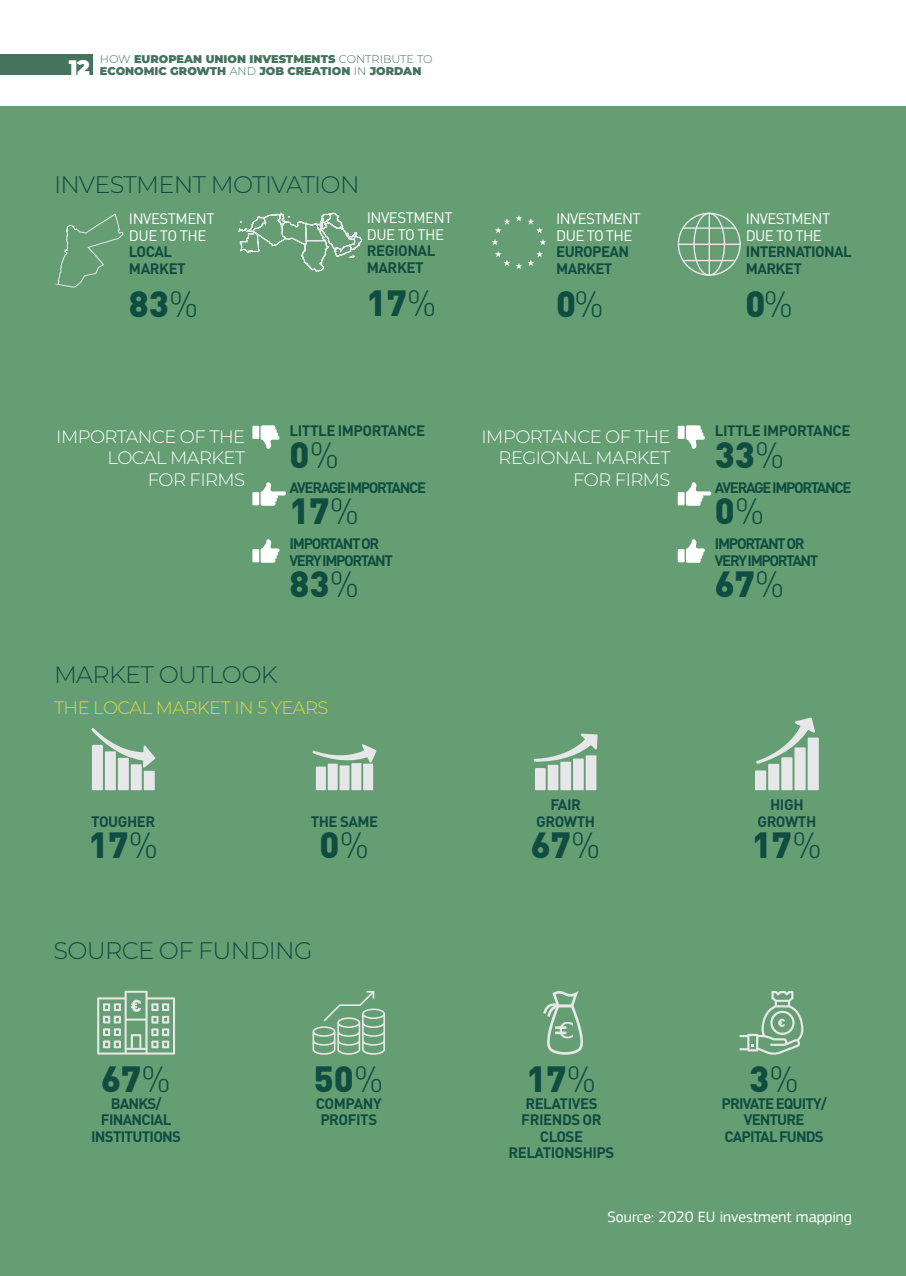
<style>
.page{position:relative;width:906px;height:1276px;background:#fff}
.page>*{position:absolute;margin:0;border:0;box-sizing:border-box;transform-origin:0 0}
.t1{font:900 36px "DIN Pro";color:#0f4d41}
.t2{font:300 24px "Montserrat";letter-spacing:-.03em;color:#0f4d41}
.t3{font:300 18px/21.6px "Montserrat";letter-spacing:-.03em;color:#fff}
.t4{font:300 18px "Montserrat";letter-spacing:-.03em;color:#dbd94b}
.t5{font:15.75px "PF Square Sans Pro";color:#fff}
.t6{font:700 15px/16.5px "DIN Pro";letter-spacing:-.045em;color:#0f4d41}
.t7{font:700 15px/16.5px "DIN Pro";letter-spacing:-.09em;color:#0f4d41}
.t8{font:15px/16.5px "DIN Pro";letter-spacing:-.04em;color:#fff}
.t9{font:900 11.25px/12px "Montserrat";color:#45735d}
.s1{font-weight:300}
.s2{font-size:21px;color:#fff}
</style>
<div class="page">
<div style="left:0;top:106px;width:906px;height:1170px;background:#669e74"></div>
<div style="left:0;top:54px;width:92px;height:21px;background:#45735d"></div>
<svg style="left:686px;top:482px;width:25px;height:24px"></svg>
<div style="left:677px;top:492px;width:7px;height:13px;background:#fff"></div>
<svg style="left:686px;top:539px;width:19px;height:24px"></svg>
<div style="left:677px;top:549px;width:7px;height:13px;background:#fff"></div>
<svg style="left:686px;top:425px;width:19px;height:24px"></svg>
<div style="left:677px;top:426px;width:7px;height:13px;background:#fff"></div>
<div style="left:144px;top:771px;width:11px;height:19px;background:#e6e7e8"></div>
<div style="left:131px;top:764px;width:11px;height:26px;background:#e6e7e8"></div>
<div style="left:118px;top:758px;width:11px;height:32px;background:#e6e7e8"></div>
<div style="left:105px;top:751px;width:11px;height:39px;background:#e6e7e8"></div>
<svg style="left:91px;top:728px;width:64px;height:40px"></svg>
<div style="left:92px;top:745px;width:11px;height:45px;background:#e6e7e8"></div>
<div style="left:535px;top:768px;width:11px;height:22px;background:#e6e7e8"></div>
<div style="left:547px;top:765px;width:11px;height:25px;background:#e6e7e8"></div>
<div style="left:560px;top:761px;width:11px;height:29px;background:#e6e7e8"></div>
<div style="left:573px;top:758px;width:11px;height:32px;background:#e6e7e8"></div>
<svg style="left:534px;top:733px;width:63px;height:29px"></svg>
<div style="left:585px;top:755px;width:11px;height:35px;background:#e6e7e8"></div>
<div style="left:755px;top:770px;width:11px;height:20px;background:#e6e7e8"></div>
<div style="left:768px;top:764px;width:11px;height:26px;background:#e6e7e8"></div>
<div style="left:781px;top:757px;width:11px;height:33px;background:#e6e7e8"></div>
<div style="left:794px;top:747px;width:11px;height:43px;background:#e6e7e8"></div>
<svg style="left:756px;top:717px;width:59px;height:47px"></svg>
<div style="left:807px;top:737px;width:12px;height:53px;background:#e6e7e8"></div>
<svg style="left:543px;top:991px;width:40px;height:63px"></svg>
<svg style="left:739px;top:991px;width:64px;height:64px"></svg>
<svg style="left:97px;top:990px;width:68px;height:64px"></svg>
<svg style="left:677px;top:212px;width:64px;height:64px"></svg>
<svg style="left:54px;top:213px;width:70px;height:75px"></svg>
<svg style="left:165px;top:482px;width:121px;height:573px"></svg>
<svg style="left:312px;top:239px;width:73px;height:816px"></svg>
<svg style="left:238px;top:212px;width:124px;height:263px"></svg>
<svg style="left:495px;top:251px;width:48px;height:18px"></svg>
<svg style="left:492px;top:239px;width:6px;height:6px"></svg>
<svg style="left:540px;top:239px;width:6px;height:6px"></svg>
<svg style="left:495px;top:215px;width:48px;height:18px"></svg>
<p class="t9" style="left:69px;top:52px;width:365px;text-indent:31px"><span class="s1">HOW</span> EUROPEAN UNION INVESTMENTS <span class="s1">CONTRIBUTE TO<br></span><span class="s2">12</span> ECONOMIC GROWTH <span class="s1">AND</span> JOB CREATION <span class="s1">IN</span> JORDAN</p>
<h2 class="t2" style="left:54px;top:168px;width:121px">INVESTMENT</h2>
<h2 class="t2" style="left:211px;top:168px;width:91px">MOTIVATION</h2>
<p class="t8" style="left:129px;top:209px;width:77px">INVESTMENT<br>DUE TO THE</p>
<p class="t6" style="left:129px;top:242px;width:49px">LOCAL<br>MARKET</p>
<h1 class="t1" style="left:129px;top:273px;width:71px">83<span class="s1">%</span></h1>
<p class="t8" style="left:367px;top:208px;width:77px">INVESTMENT<br>DUE TO THE</p>
<p class="t6" style="left:367px;top:241px;width:70px">REGIONAL<br>MARKET</p>
<h1 class="t1" style="left:367px;top:272px;width:71px">17<span class="s1">%</span></h1>
<p class="t8" style="left:556px;top:209px;width:76px">INVESTMENT<br>DUE TO THE</p>
<p class="t6" style="left:556px;top:242px;width:58px">EUROPEAN<br>MARKET</p>
<h1 class="t1" style="left:556px;top:273px;width:49px">0<span class="s1">%</span></h1>
<p class="t8" style="left:746px;top:209px;width:76px">INVESTMENT<br>DUE TO THE</p>
<p class="t6" style="left:746px;top:242px;width:107px">INTERNATIONAL<br>MARKET</p>
<h1 class="t1" style="left:745px;top:273px;width:49px">0<span class="s1">%</span></h1>
<p class="t3" style="left:56px;top:425px;width:12px">IMP</p>
<p class="t3" style="left:90px;top:425px;width:157px">ORTANCE OF TH E</p>
<p class="t3" style="left:108px;top:446px;width:139px">LOCAL MARKET</p>
<p class="t3" style="left:148px;top:468px;width:83px">FOR FIRMS</p>
<p class="t6" style="left:290px;top:420px;width:137px">LITTLE IM PORTANCE</p>
<h1 class="t1" style="left:289px;top:423px;width:51px">0<span class="s1">%</span></h1>
<p class="t7" style="left:290px;top:477px;width:138px">AVERAGE IM PORTANCE</p>
<h1 class="t1" style="left:289px;top:480px;width:71px">17<span class="s1">%</span></h1>
<p class="t7" style="left:290px;top:534px;width:105px">IM PORTANT OR<br>VERY IM PORTANT</p>
<h1 class="t1" style="left:289px;top:553px;width:71px">83<span class="s1">%</span></h1>
<h2 class="t2" style="left:54px;top:657px;width:39px">MARKET</h2>
<h2 class="t2" style="left:159px;top:657px;width:18px">OUTLOOK</h2>
<p class="t4" style="left:54px;top:695px;width:274px">TH E LOCAL MARKET IN 5 YEARS</p>
<p class="t6" style="left:91px;top:811px;width:66px">TOUGHER</p>
<h1 class="t1" style="left:88px;top:814px;width:71px">17<span class="s1">%</span></h1>
<p class="t6" style="left:311px;top:811px;width:69px">THE SAM E</p>
<h1 class="t1" style="left:319px;top:814px;width:51px">0<span class="s1">%</span></h1>
<h2 class="t2" style="left:53px;top:934px;width:32px">SOURCE</h2>
<h2 class="t2" style="left:159px;top:934px;width:70px">OF FUNDIN</h2>
<h2 class="t2" style="left:294px;top:934px;width:20px">G</h2>
<h1 class="t1" style="left:101px;top:1048px;width:71px">67<span class="s1">%</span></h1>
<p class="t6" style="left:111px;top:1093px;width:52px">BAN KS/</p>
<p class="t6" style="left:101px;top:1109px;width:9px">FINANCIAL</p>
<p class="t6" style="left:91px;top:1126px;width:9px">INSTITUTIONS</p>
<h1 class="t1" style="left:314px;top:1048px;width:71px">50<span class="s1">%</span></h1>
<p class="t6" style="left:316px;top:1093px;width:40px">COMPANY<br>PROFITS</p>
<p class="t3" style="left:498px;top:425px;width:173px;text-indent:17px">ORTANCE OF TH E<br>REGIONAL</p>
<p class="t3" style="left:481px;top:425px;width:12px">IMP</p>
<p class="t3" style="left:573px;top:446px;width:99px;text-indent:22px">MARKET<br>FOR FIRMS</p>
<p class="t6" style="left:715px;top:420px;width:137px">LITTLE IM PORTANCE</p>
<h1 class="t1" style="left:715px;top:423px;width:71px">33<span class="s1">%</span></h1>
<p class="t7" style="left:715px;top:477px;width:138px">AVERAGE IM PORTANCE</p>
<h1 class="t1" style="left:715px;top:480px;width:51px">0<span class="s1">%</span></h1>
<p class="t7" style="left:715px;top:534px;width:105px">IM PORTANT OR<br>VERY IM PORTANT</p>
<h1 class="t1" style="left:715px;top:553px;width:71px">67<span class="s1">%</span></h1>
<p class="t6" style="left:536px;top:794px;width:60px;text-align:center">FAIR<br>GROWTH</p>
<h1 class="t1" style="left:531px;top:814px;width:71px">67<span class="s1">%</span></h1>
<p class="t6" style="left:757px;top:794px;width:60px;text-indent:13px">HIGH<br>GROWTH</p>
<h1 class="t1" style="left:752px;top:814px;width:71px">17<span class="s1">%</span></h1>
<h1 class="t1" style="left:526px;top:1048px;width:71px">17<span class="s1">%</span></h1>
<p class="t6" style="left:521px;top:1093px;width:13px">RELATIVES<br>FRIENDS</p>
<p class="t6" style="left:582px;top:1110px;width:10px">OR</p>
<p class="t6" style="left:540px;top:1126px;width:10px">CLOSE</p>
<p class="t6" style="left:508px;top:1143px;width:10px">RELATIONSHIPS</p>
<h1 class="t1" style="left:749px;top:1048px;width:51px">3<span class="s1">%</span></h1>
<p class="t6" style="left:721px;top:1093px;width:17px">PRIVATE</p>
<p class="t6" style="left:775px;top:1093px;width:25px">EQUITY</p>
<p class="t6" style="left:820px;top:1093px;width:8px">/</p>
<p class="t6" style="left:744px;top:1109px;width:10px">VENTURE</p>
<p class="t6" style="left:724px;top:1126px;width:9px">CAPITAL</p>
<p class="t6" style="left:779px;top:1126px;width:10px">FUNDS</p>
<p class="t5" style="left:607px;top:1207px;width:246px">Source: 2020 EU investment mapping</p>
</div>
